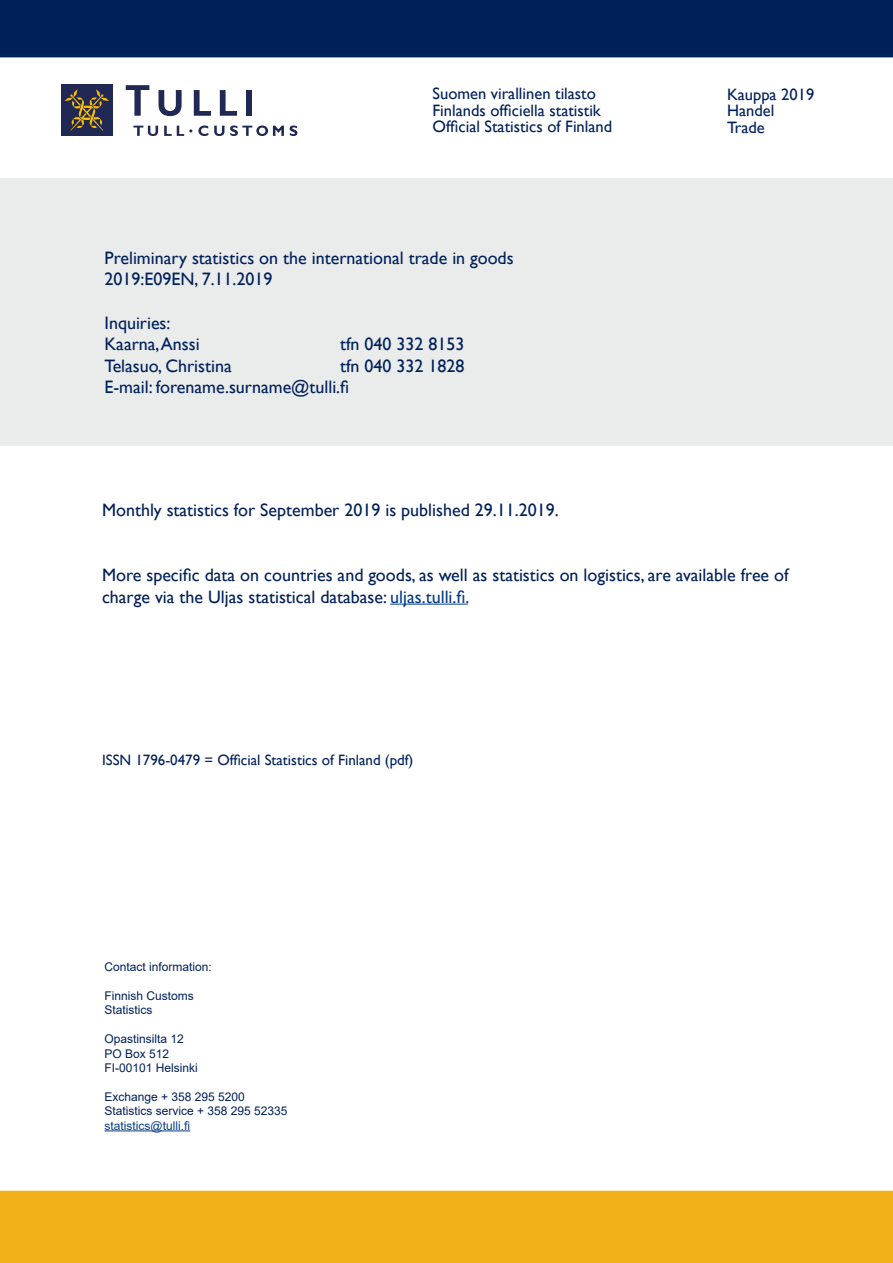
<style>
.page{position:relative;width:893px;height:1263px;background:#fff}
.page>*{position:absolute;margin:0;border:0;box-sizing:border-box;transform-origin:0 0}
.t1{font:18px/21.6px "Gill Sans";color:#00205b}
.t2{font:16.5px/16.5px "Gill Sans";color:#00205b}
.t3{font:15px "Gill Sans";color:#00205b}
.t4{font:12px/14.4px "Arial";color:#00205b}
.t5{font:12px "Arial";color:#063d85}
.s1{color:#063d85}
</style>
<div class="page">
<div style="left:0;top:178px;width:893px;height:268px;background:#eaebeb"></div>
<hr style="left:390px;top:604px;width:78px;height:1px;background:#063d85">
<hr style="left:104px;top:1130px;width:86px;height:1px;background:#063d85">
<div style="left:0;top:0;width:893px;height:57px;background:#00205b"></div>
<div style="left:0;top:1191px;width:893px;height:72px;background:#f3b119"></div>
<div style="left:61px;top:84px;width:52px;height:52px;background:#202854"></div>
<svg style="left:64px;top:89px;width:45px;height:42px"></svg>
<div style="left:246px;top:90px;width:6px;height:26px;background:#202854"></div>
<svg style="left:126px;top:85px;width:23px;height:31px"></svg>
<svg style="left:159px;top:90px;width:23px;height:26px"></svg>
<svg style="left:194px;top:90px;width:17px;height:26px"></svg>
<svg style="left:220px;top:90px;width:17px;height:26px"></svg>
<svg style="left:133px;top:126px;width:25px;height:10px"></svg>
<svg style="left:164px;top:126px;width:28px;height:10px"></svg>
<svg style="left:198px;top:125px;width:10px;height:11px"></svg>
<svg style="left:214px;top:126px;width:10px;height:10px"></svg>
<svg style="left:230px;top:125px;width:54px;height:11px"></svg>
<svg style="left:290px;top:125px;width:7px;height:11px"></svg>
<p class="t2" style="left:433px;top:86px;width:181px">Suomen virallinen tilasto<br>Finlands officiella statistik<br>Official Statistics of Finland</p>
<p class="t2" style="left:727px;top:86px;width:89px">Kauppa 2019<br>Handel<br>Trade</p>
<p class="t1" style="left:104px;top:247px;width:411px">Preliminary statistics on the international trade in goods<br>2019:E09EN, 7.11.2019</p>
<p class="t1" style="left:104px;top:312px;width:97px">Inquiries:<br>Kaarna, Anssi</p>
<p class="t1" style="left:340px;top:334px;width:126px">tfn 040 332 8153</p>
<p class="t1" style="left:104px;top:355px;width:362px;text-indent:235px">tfn 040 332 1828<br>E-mail: forename.surname@tulli.fi</p>
<p class="t1" style="left:104px;top:355px;width:129px">Telasuo, Christina</p>
<p class="t1" style="left:102px;top:500px;width:458px">Monthly statistics for September 2019 is published 29.11.2019.</p>
<p class="t1" style="left:102px;top:565px;width:688px">More specific data on countries and goods, as well as statistics on logistics, are available free of charge via the Uljas statistical database: <span class="s1">uljas.tulli.fi.</span></p>
<p class="t3" style="left:102px;top:751px;width:313px">ISSN 1796-0479 = Official Statistics of Finland (pdf)</p>
<p class="t4" style="left:104px;top:960px;width:109px">Contact information:</p>
<p class="t4" style="left:104px;top:988px;width:91px">Finnish Customs<br>Statistics</p>
<p class="t4" style="left:104px;top:1032px;width:95px">Opastinsilta 12<br>PO Box 512<br>FI-00101 Helsinki</p>
<p class="t4" style="left:104px;top:1089px;width:185px">Exchange + 358 295 5200<br>Statistics service + 358 295 52335</p>
<p class="t5" style="left:104px;top:1117px;width:87px">statistics@tulli.fi</p>
</div>
